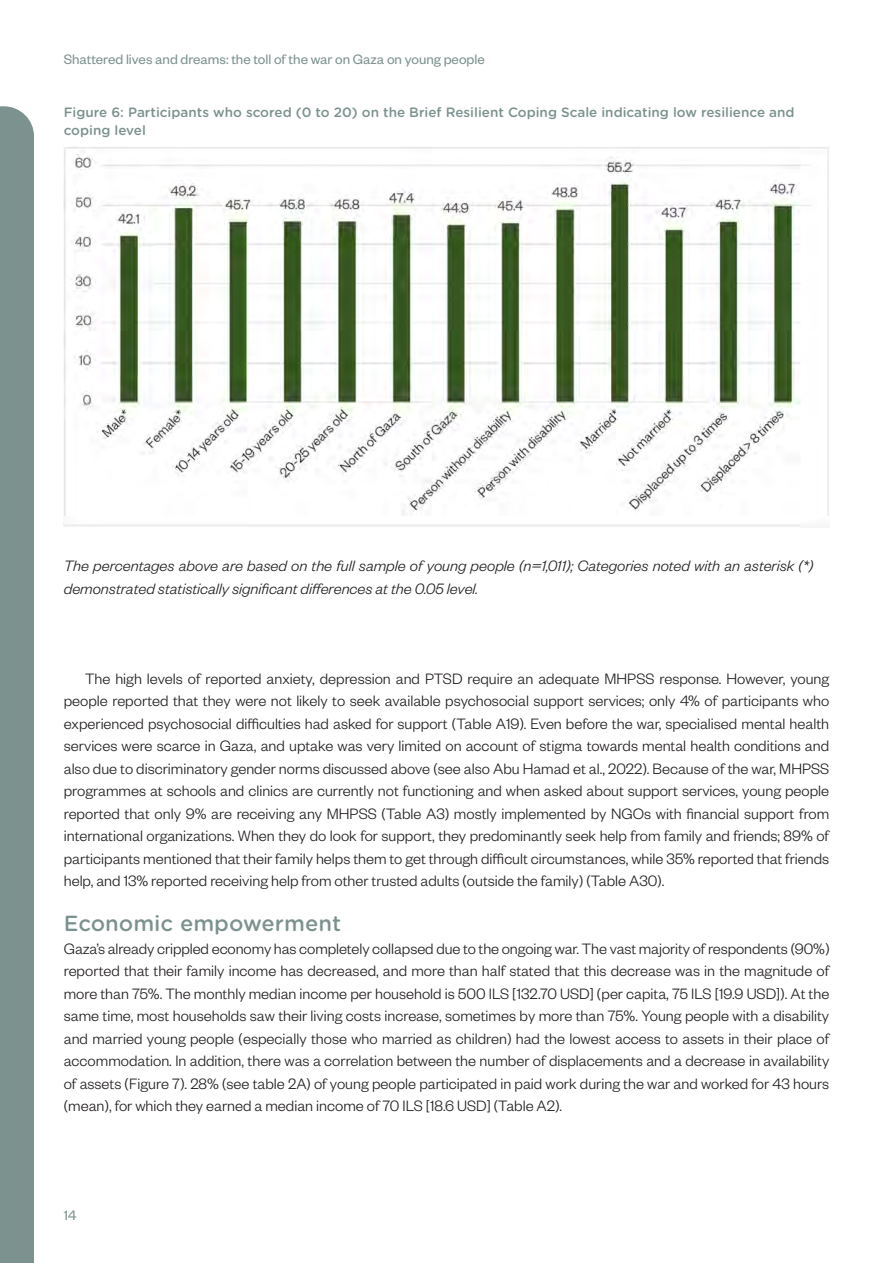
<style>
.page{position:relative;width:893px;height:1263px;background:#fff}
.page>*{position:absolute;margin:0;border:0;box-sizing:border-box;transform-origin:0 0}
.Heading_1_no_number{font:500 21px "Gotham Rnd S Sm";color:#7c928f}
.Body_text{font:300 16.5px/22.5px "Founders Grotesk";color:#231f20;text-align:justify}
.Body_text_1st_Para{font:300 16.5px/22.5px "Founders Grotesk";color:#231f20;text-align:justify}
.Body_text_1st_Para-2{font:italic 300 16.5px/22.5px "Founders Grotesk";color:#231f20}
.Page_numbers_and_titles{font:15px "Founders Grotesk";color:#7c928f}
.t1{font:500 13.5px/18px "Gotham Rnd";color:#7c928f}
</style>
<div class="page">
<div style="left:0;top:106px;width:34px;height:1157px;background:#7c928f"></div>
<img style="left:64px;top:147px;width:765px;height:380px">
<p class="Page_numbers_and_titles" style="left:64px;top:50px;width:422px">Shattered lives and dreams: the toll of the war on Gaza on young people</p>
<p class="t1" style="left:64px;top:103px;width:732px">Figure 6: Participants who scored (0 to 20) on the Brief Resilient Coping Scale indicating low resilience and coping level</p>
<p class="Body_text_1st_Para-2" style="left:64px;top:554px;width:751px">The percentages above are based on the full sample of young people (n=1,011); Categories noted with an asterisk (*) demonstrated statistically significant differences at the 0.05 level.</p>
<p class="Body_text" style="left:64px;top:666px;width:767px;text-indent:21px">The high levels of reported anxiety, depression and PTSD require an adequate MHPSS response. However, young people reported that they were not likely to seek available psychosocial support services; only 4% of participants who experienced psychosocial difficulties had asked for support (Table A19). Even before the war, specialised mental health services were scarce in Gaza, and uptake was very limited on account of stigma towards mental health conditions and also due to discriminatory gender norms discussed above (see also Abu Hamad et al., 2022). Because of the war, MHPSS programmes at schools and clinics are currently not functioning and when asked about support services, young people reported that only 9% are receiving any MHPSS (Table A3) mostly implemented by NGOs with financial support from international organizations. When they do look for support, they predominantly seek help from family and friends; 89% of participants mentioned that their family helps them to get through difficult circumstances, while 35% reported that friends help, and 13% reported receiving help from other trusted adults (outside the family) (Table A30).</p>
<p class="Heading_1_no_number" style="left:64px;top:908px;width:279px">Economic empowerment</p>
<p class="Body_text_1st_Para" style="left:64px;top:936px;width:767px">Gaza’s already crippled economy has completely collapsed due to the ongoing war. The vast majority of respondents (90%) reported that their family income has decreased, and more than half stated that this decrease was in the magnitude of more than 75%. The monthly median income per household is 500 ILS [132.70 USD] (per capita, 75 ILS [19.9 USD]). At the same time, most households saw their living costs increase, sometimes by more than 75%. Young people with a disability and married young people (especially those who married as children) had the lowest access to assets in their place of accommodation. In addition, there was a correlation between the number of displacements and a decrease in availability of assets (Figure 7). 28% (see table 2A) of young people participated in paid work during the war and worked for 43 hours (mean), for which they earned a median income of 70 ILS [18.6 USD] (Table A2).</p>
<p class="Page_numbers_and_titles" style="left:64px;top:1206px;width:14px">14</p>
</div>
